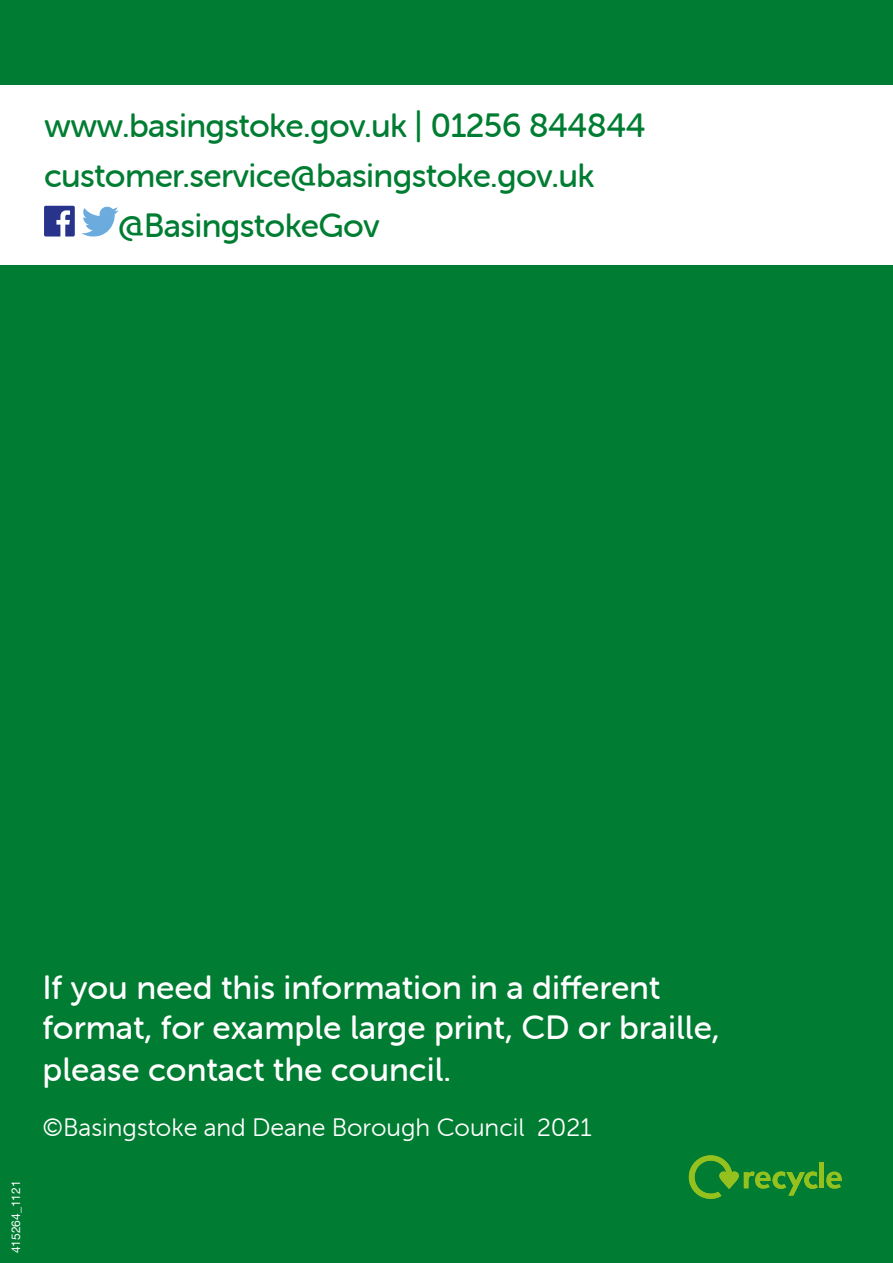
<style>
.page{position:relative;width:893px;height:1263px;background:#007d32}
.page>*{position:absolute;margin:0;border:0;box-sizing:border-box;transform-origin:0 0}
.t1{font:33.6px/42px "Museo Sans Rounded 500";color:#fff}
.t2{font:33.6px "Museo Sans Rounded 500";letter-spacing:-.02em;color:#007d32}
.t3{font:25.2px "Museo Sans Rounded 300";color:#fff}
.t4{font:12px "Helvetica Neue LT";color:#fff}
</style>
<div class="page">
<div style="left:0;top:85px;width:893px;height:180px;background:#fff"></div>
<svg style="left:44px;top:206px;width:31px;height:30px"></svg>
<svg style="left:82px;top:207px;width:36px;height:29px"></svg>
<div style="left:819px;top:1162px;width:5px;height:26px;background:#95c11f"></div>
<svg style="left:826px;top:1171px;width:16px;height:18px"></svg>
<svg style="left:689px;top:1155px;width:129px;height:44px"></svg>
<h1 class="t2" style="left:44px;top:107px;width:603px">www.basingstoke.gov.uk | 01256 844844</h1>
<h1 class="t2" style="left:44px;top:157px;width:552px">customer.service@basingstoke.gov.uk</h1>
<h1 class="t2" style="left:118px;top:207px;width:264px">@BasingstokeGov</h1>
<p class="t4" style="left:9px;top:1253px;width:74px;rotate:-90deg">415264_1121</p>
<p class="t1" style="left:43px;top:966px;width:619px">If you need this information in a different</p>
<h1 class="t1" style="left:43px;top:1007px;width:679px">format, for example large print, CD or braille, please contact the council.</h1>
<h2 class="t3" style="left:43px;top:1114px;width:551px">©Basingstoke and Deane Borough Council 2021</h2>
</div>
